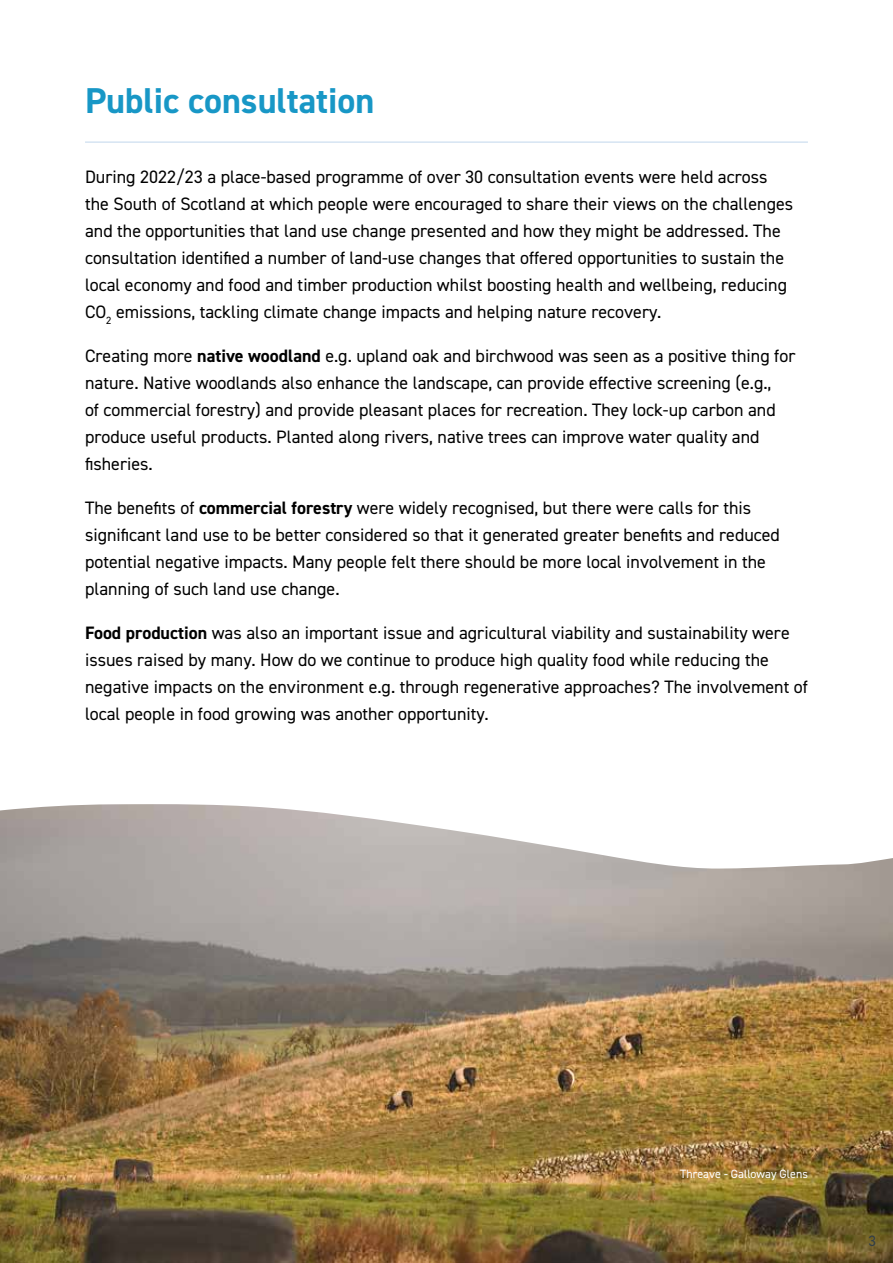
<style>
.page{position:relative;width:893px;height:1263px;background:#fff}
.page>*{position:absolute;margin:0;border:0;box-sizing:border-box;transform-origin:0 0}
.t1{font:700 36px "DIN2014";color:#1897c6}
.t2{font:18px/27px "DIN2014";color:#000}
.t3{font:15px "DIN2014";color:#303e48}
.t4{font:12px "DIN2014";color:#fff}
.s1{font-weight:700}
</style>
<div class="page">
<hr style="left:85px;top:141px;width:723px;height:2px;background:#d5e4f2">
<img style="left:0;top:804px;width:893px;height:459px">
<h1 class="t1" style="left:85px;top:77px;width:291px">Public consultation</h1>
<p class="t2" style="left:85px;top:163px;width:710px">During 2022/23 a place-based programme of over 30 consultation events were held across the South of Scotland at which people were encouraged to share their views on the challenges and the opportunities that land use change presented and how they might be addressed. The consultation identified a number of land-use changes that offered opportunities to sustain the local economy and food and timber production whilst boosting health and wellbeing, reducing CO<sub>2</sub> emissions, tackling climate change impacts and helping nature recovery.</p>
<p class="t2" style="left:85px;top:342px;width:712px">Creating more <span class="s1">native woodland</span> e.g. upland oak and birchwood was seen as a positive thing for nature. Native woodlands also enhance the landscape, can provide effective screening (e.g.,<br>of commercial forestry) and provide pleasant places for recreation. They lock-up carbon and produce useful products. Planted along rivers, native trees can improve water quality and fisheries.</p>
<p class="t2" style="left:85px;top:494px;width:696px">The benefits of <span class="s1">commercial forestry</span> were widely recognised, but there were calls for this significant land use to be better considered so that it generated greater benefits and reduced potential negative impacts. Many people felt there should be more local involvement in the planning of such land use change.</p>
<p class="t2" style="left:85px;top:619px;width:724px"><span class="s1">Food production</span> was also an important issue and agricultural viability and sustainability were issues raised by many. How do we continue to produce high quality food while reducing the negative impacts on the environment e.g. through regenerative approaches? The involvement of local people in food growing was another opportunity.</p>
<p class="t4" style="left:680px;top:1166px;width:129px">Threave - Galloway Glens</p>
<p class="t3" style="left:869px;top:1232px;width:9px">3</p>
</div>
